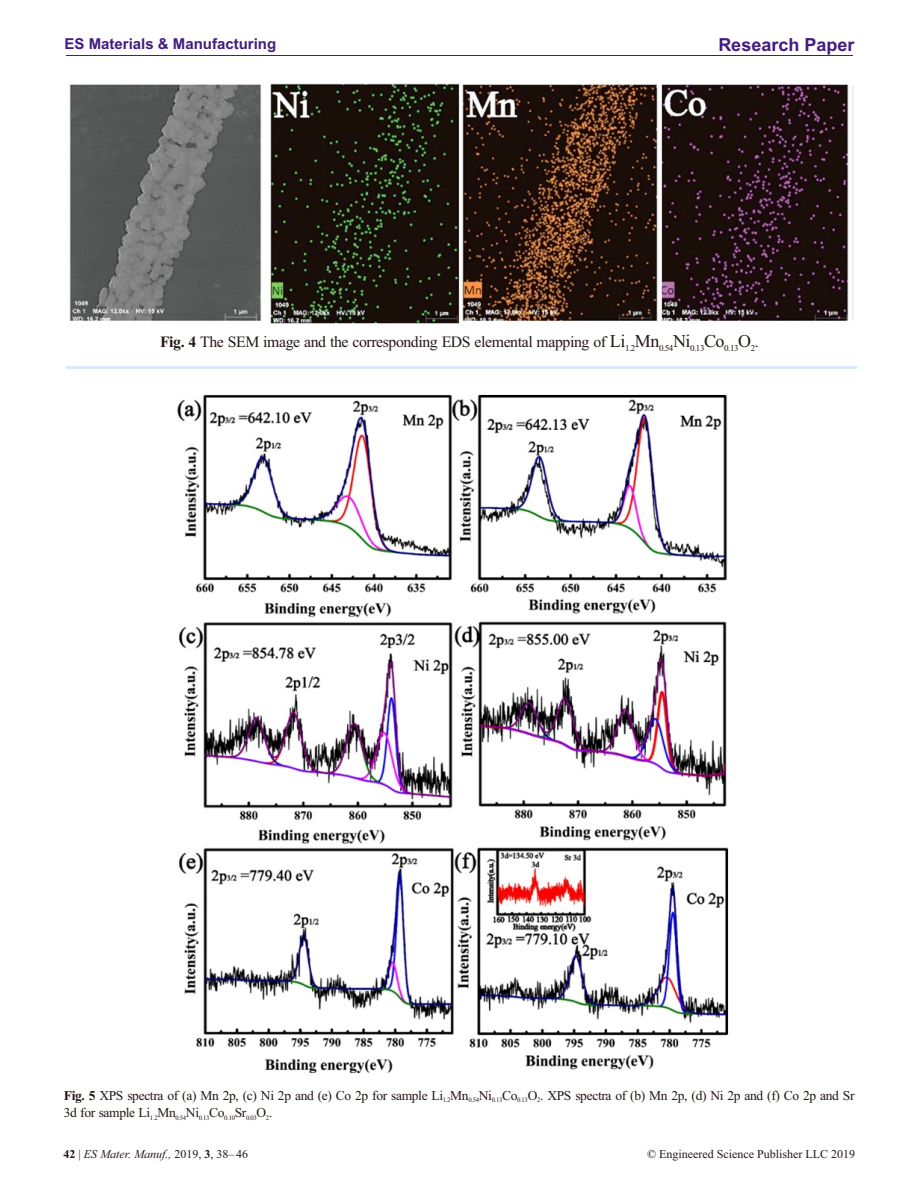
<style>
.page{position:relative;width:918px;height:1188px;background:#fff}
.page>*{position:absolute;margin:0;border:0;box-sizing:border-box;transform-origin:0 0}
.t1{font:700 18px "Arial";color:#421d7f}
.t2{font:15.75px "Times New Roman";letter-spacing:-.025em;color:#231916}
.t3{font:700 15px "Arial";color:#421d7f}
.t4{font:13.5px "Times New Roman";letter-spacing:-.025em;color:#231916}
.t5{font:12px "Times New Roman";color:#231916}
.t6{font:italic 12px "Times New Roman";color:#231916}
.t7{font:9px "Times New Roman";color:#231916}
.t8{font:6.75px "Times New Roman";letter-spacing:-.05em;color:#231916}
.s1{font-weight:700}
.s2{font-size:18px}
.s3{font-weight:700;font-style:normal}
.s4{font-style:normal}
</style>
<div class="page">
<img style="left:69px;top:83px;width:785px;height:241px">
<hr style="left:66px;top:366px;width:791px;height:3px;background:#dce9f7">
<img style="left:177px;top:395px;width:552px;height:678px">
<hr style="left:66px;top:55px;width:786px;height:1px;background:#421d7f">
<p class="t3" style="left:65px;top:38px;width:213px">ES Materials &amp; Manufacturing</p>
<h1 class="t1" style="left:718px;top:38px;width:138px">Research Paper</h1>
<p class="t2" style="left:160px;top:336px;width:600px"><span class="s1">Fig. 4</span> The SEM image and the corresponding EDS elemental mapping of <span class="s2">Li Mn Ni Co O</span> .</p>
<p class="t7" style="left:625px;top:345px;width:12px">1.2</p>
<p class="t7" style="left:659px;top:345px;width:16px">0.54</p>
<p class="t7" style="left:690px;top:345px;width:16px">0.13</p>
<p class="t7" style="left:724px;top:345px;width:16px">0.13</p>
<p class="t7" style="left:751px;top:345px;width:6px">2</p>
<p class="t4" style="left:64px;top:1090px;width:792px"><span class="s1">Fig. 5</span> XPS spectra of (a) Mn 2p, (c) Ni 2p and (e) Co 2p for sample Li Mn Ni Co O . XPS spectra of (b) Mn 2p, (d) Ni 2p and (f) Co 2p and Sr</p>
<p class="t8" style="left:443px;top:1098px;width:9px">1.2</p>
<p class="t8" style="left:468px;top:1098px;width:12px">0.54</p>
<p class="t8" style="left:492px;top:1098px;width:12px">0.13</p>
<p class="t8" style="left:517px;top:1098px;width:12px">0.13</p>
<p class="t8" style="left:537px;top:1098px;width:5px">2</p>
<p class="t4" style="left:64px;top:1108px;width:210px">3d for sample Li Mn Ni Co Sr O .</p>
<p class="t8" style="left:150px;top:1115px;width:9px">1.2</p>
<p class="t8" style="left:175px;top:1115px;width:12px">0.54</p>
<p class="t8" style="left:199px;top:1115px;width:12px">0.13</p>
<p class="t8" style="left:224px;top:1115px;width:12px">0.10</p>
<p class="t8" style="left:246px;top:1115px;width:12px">0.03</p>
<p class="t8" style="left:266px;top:1115px;width:5px">2</p>
<p class="t6" style="left:63px;top:1150px;width:186px"><span class="s3">42</span> <span class="s4">|</span> ES Mater. Manuf., <span class="s4">2019,</span> <span class="s3">3</span><span class="s4">, 38– 46</span></p>
<p class="t5" style="left:647px;top:1150px;width:210px">© Engineered Science Publisher LLC 2019</p>
</div>
